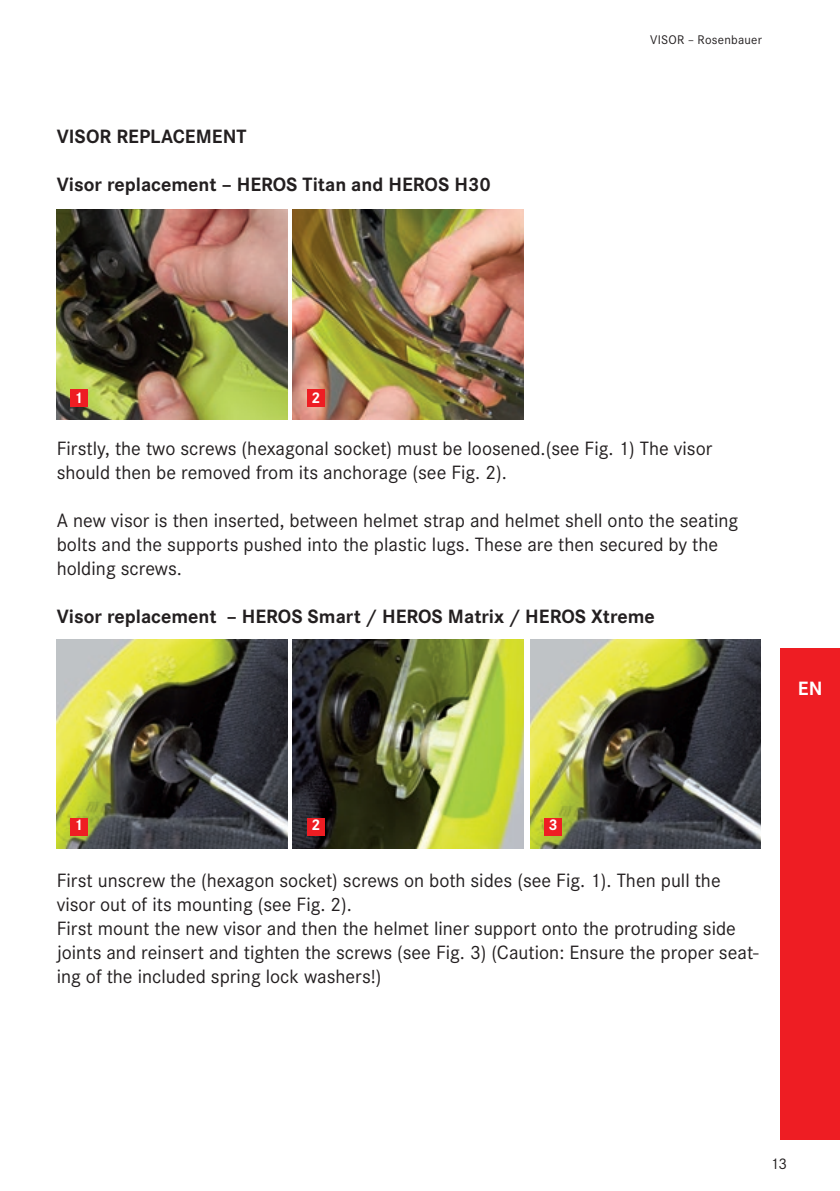
<style>
.page{position:relative;width:840px;height:1191px;background:#fff}
.page>*{position:absolute;margin:0;border:0;box-sizing:border-box;transform-origin:0 0}
.t1{font:20px/24px "Corporate S";color:#231f20}
.t2{font:700 20px "Corporate S";color:#231f20}
.t3{font:700 20px "Corporate S";color:#fff}
.t4{font:700 16px "Corporate S";color:#fff}
.t5{font:16px "Corporate S";color:#231f20}
.t6{font:13px "Corporate S";letter-spacing:.02em;color:#231f20}
</style>
<div class="page">
<div style="left:779px;top:648px;width:60px;height:492px;background:#ee1d23"></div>
<img style="left:57px;top:210px;width:230px;height:210px">
<img style="left:293px;top:210px;width:230px;height:210px">
<div style="left:71px;top:389px;width:17px;height:17px;background:#ee1d23"></div>
<div style="left:307px;top:389px;width:17px;height:17px;background:#ee1d23"></div>
<img style="left:57px;top:639px;width:230px;height:210px">
<img style="left:293px;top:639px;width:230px;height:210px">
<img style="left:530px;top:639px;width:230px;height:210px">
<div style="left:71px;top:818px;width:17px;height:17px;background:#ee1d23"></div>
<div style="left:307px;top:818px;width:17px;height:17px;background:#ee1d23"></div>
<div style="left:544px;top:818px;width:17px;height:17px;background:#ee1d23"></div>
<p class="t2" style="left:57px;top:125px;width:191px">VISOR REPLACEMENT</p>
<p class="t2" style="left:57px;top:173px;width:435px">Visor replacement – HEROS Titan and HEROS H30</p>
<p class="t6" style="left:649px;top:32px;width:113px">VISOR – Rosenbauer</p>
<p class="t4" style="left:76px;top:388px;width:8px">1</p>
<p class="t4" style="left:312px;top:388px;width:10px">2</p>
<p class="t1" style="left:57px;top:437px;width:656px">Firstly, the two screws (hexagonal socket) must be loosened.(see Fig. 1) The visor should then be removed from its anchorage (see Fig. 2).</p>
<p class="t1" style="left:57px;top:509px;width:682px">A new visor is then inserted, between helmet strap and helmet shell onto the seating bolts and the supports pushed into the plastic lugs. These are then secured by the holding screws.</p>
<p class="t2" style="left:57px;top:605px;width:599px">Visor replacement – HEROS Smart / HEROS Matrix / HEROS Xtreme</p>
<p class="t3" style="left:797px;top:676px;width:26px">EN</p>
<p class="t4" style="left:76px;top:815px;width:8px">1</p>
<p class="t4" style="left:312px;top:815px;width:10px">2</p>
<p class="t4" style="left:548px;top:815px;width:10px">3</p>
<p class="t1" style="left:57px;top:869px;width:703px">First unscrew the (hexagon socket) screws on both sides (see Fig. 1). Then pull the visor out of its mounting (see Fig. 2).<br>First mount the new visor and then the helmet liner support onto the protruding side joints and reinsert and tighten the screws (see Fig. 3) (Caution: Ensure the proper seat&shy;ing of the included spring lock washers!)</p>
<p class="t5" style="left:770px;top:1154px;width:18px">13</p>
</div>
